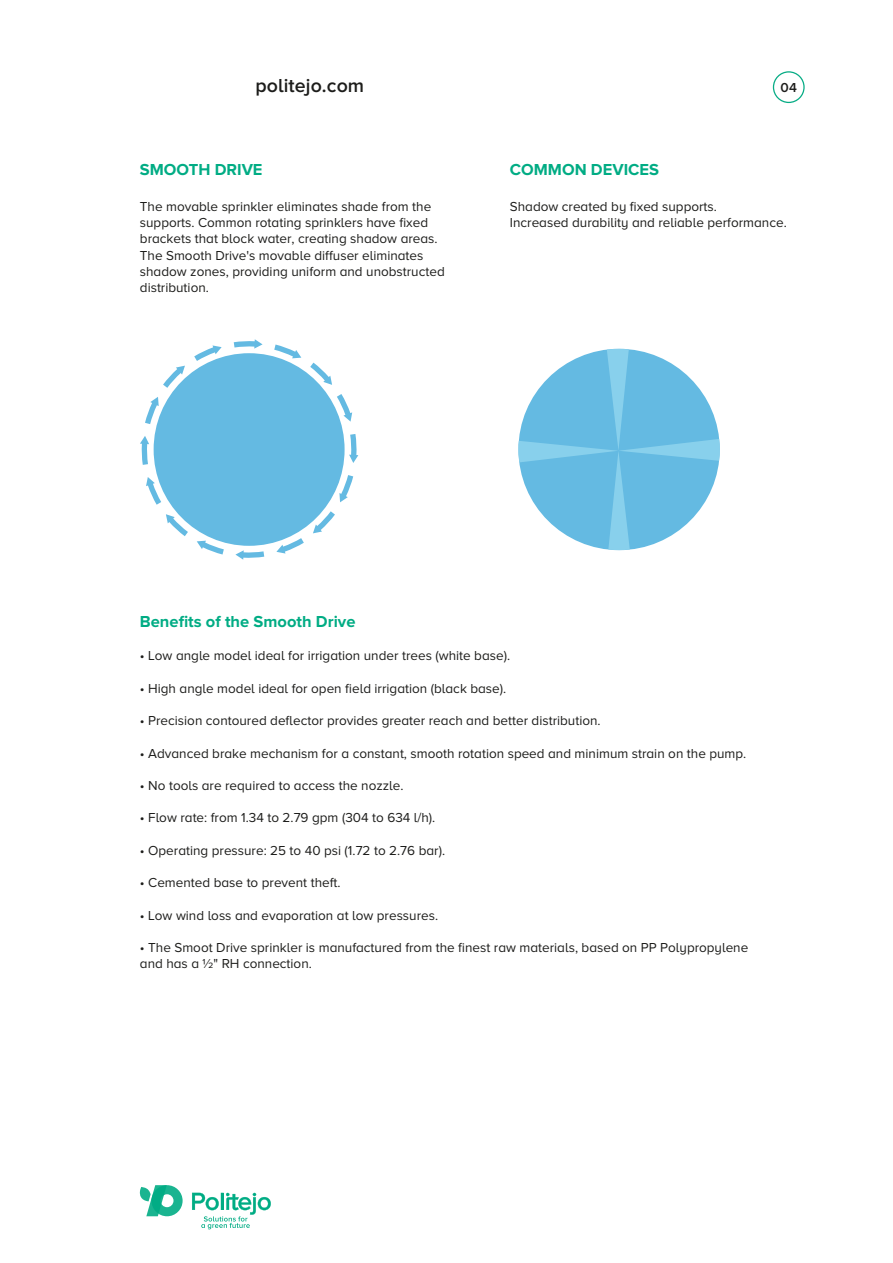
<style>
.page{position:relative;width:893px;height:1263px;background:#fff}
.page>*{position:absolute;margin:0;border:0;box-sizing:border-box;transform-origin:0 0}
.t1{font:600 19.5px "Proxima Nova A";letter-spacing:.005em;color:#1d1d1b}
.t2{font:700 16.5px "Proxima Nova A";color:#00ac84}
.t3{font:13.5px/16.2px "Proxima Nova A";color:#1d1d1b}
.t4{font:600 13.5px "Proxima Nova A";color:#1d1d1b}
</style>
<div class="page">
<svg style="left:773px;top:71px;width:32px;height:32px"></svg>
<svg style="left:518px;top:349px;width:202px;height:201px"></svg>
<div style="left:154px;top:353px;width:191px;height:193px;background:#64bae2;border-radius:50%"></div>
<svg style="left:145px;top:397px;width:14px;height:27px"></svg>
<svg style="left:163px;top:366px;width:22px;height:22px"></svg>
<svg style="left:194px;top:345px;width:28px;height:16px"></svg>
<svg style="left:234px;top:339px;width:29px;height:10px"></svg>
<svg style="left:274px;top:345px;width:27px;height:13px"></svg>
<svg style="left:310px;top:363px;width:22px;height:22px"></svg>
<svg style="left:337px;top:394px;width:15px;height:28px"></svg>
<svg style="left:349px;top:434px;width:9px;height:29px"></svg>
<svg style="left:339px;top:475px;width:14px;height:27px"></svg>
<svg style="left:313px;top:511px;width:22px;height:22px"></svg>
<svg style="left:276px;top:538px;width:28px;height:15px"></svg>
<svg style="left:235px;top:550px;width:29px;height:10px"></svg>
<svg style="left:197px;top:541px;width:27px;height:13px"></svg>
<svg style="left:166px;top:514px;width:22px;height:22px"></svg>
<svg style="left:146px;top:477px;width:15px;height:28px"></svg>
<svg style="left:140px;top:436px;width:9px;height:29px"></svg>
<svg style="left:192px;top:1193px;width:79px;height:36px"></svg>
<svg style="left:140px;top:1185px;width:43px;height:31px"></svg>
<h1 class="t1" style="left:255px;top:75px;width:110px">politejo.com</h1>
<p class="t4" style="left:781px;top:80px;width:18px">04</p>
<p class="t2" style="left:140px;top:160px;width:124px">SMOOTH DRIVE</p>
<p class="t3" style="left:140px;top:198px;width:306px">The movable sprinkler eliminates shade from the supports. Common rotating sprinklers have fixed brackets that block water, creating shadow areas.<br>The Smooth Drive's movable diffuser eliminates shadow zones, providing uniform and unobstructed distribution.</p>
<p class="t2" style="left:510px;top:160px;width:151px">COMMON DEVICES</p>
<p class="t3" style="left:510px;top:198px;width:278px">Shadow created by fixed supports.<br>Increased durability and reliable performance.</p>
<p class="t2" style="left:140px;top:612px;width:217px">Benefits of the Smooth Drive</p>
<p class="t3" style="left:140px;top:647px;width:372px">• Low angle model ideal for irrigation under trees (white base).</p>
<p class="t3" style="left:140px;top:680px;width:368px">• High angle model ideal for open field irrigation (black base).</p>
<p class="t3" style="left:140px;top:712px;width:462px">• Precision contoured deflector provides greater reach and better distribution.</p>
<p class="t3" style="left:140px;top:745px;width:608px">• Advanced brake mechanism for a constant, smooth rotation speed and minimum strain on the pump.</p>
<p class="t3" style="left:140px;top:777px;width:265px">• No tools are required to access the nozzle.</p>
<p class="t3" style="left:140px;top:809px;width:297px">• Flow rate: from 1.34 to 2.79 gpm (304 to 634 l/h).</p>
<p class="t3" style="left:140px;top:842px;width:307px">• Operating pressure: 25 to 40 psi (1.72 to 2.76 bar).</p>
<p class="t3" style="left:140px;top:874px;width:202px">• Cemented base to prevent theft.</p>
<p class="t3" style="left:140px;top:907px;width:300px">• Low wind loss and evaporation at low pressures.</p>
<p class="t3" style="left:140px;top:939px;width:610px">• The Smoot Drive sprinkler is manufactured from the finest raw materials, based on PP Polypropylene and has a ½" RH connection.</p>
</div>
